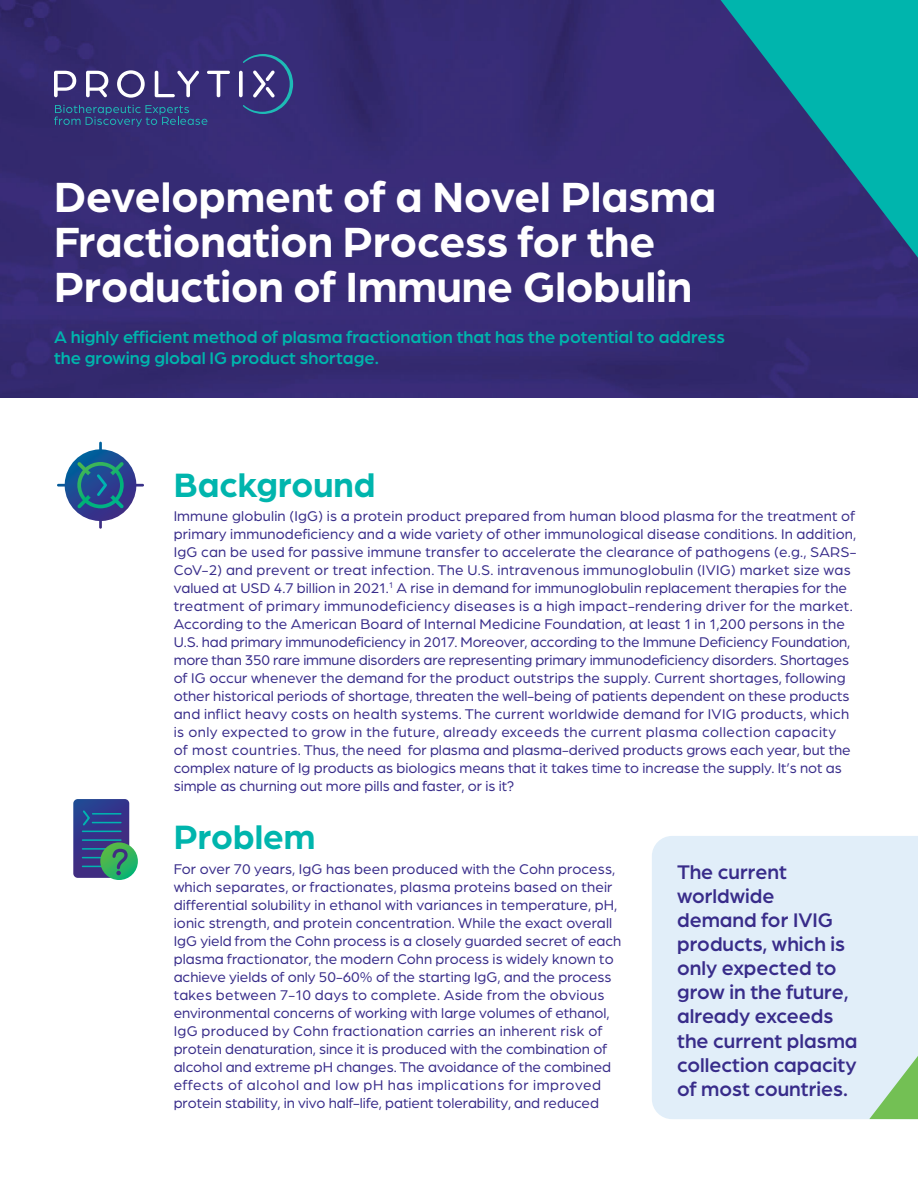
<style>
.page{position:relative;width:918px;height:1188px;background:#fff}
.page>*{position:absolute;margin:0;border:0;box-sizing:border-box;transform-origin:0 0}
.t1{font:700 45px/45px "Arboria";color:#fff}
.t2{font:700 36px "Arboria";color:#00b5ad}
.t3{font:500 21px/24px "Arboria";color:#382c8a}
.t4{font:500 18px/21px "Arboria";color:#00b5ad}
.t5{font:15px/18px "Arboria";letter-spacing:.01em;color:#382c8a}
</style>
<div class="page">
<div style="left:0;top:0;width:918px;height:397px;background:#362c75"></div>
<svg style="left:54px;top:105px;width:153px;height:22px;background:#30447e"></svg>
<svg style="left:54px;top:71px;width:22px;height:26px"></svg>
<svg style="left:86px;top:71px;width:22px;height:26px"></svg>
<svg style="left:117px;top:70px;width:28px;height:28px"></svg>
<svg style="left:155px;top:71px;width:44px;height:26px"></svg>
<svg style="left:207px;top:71px;width:23px;height:26px"></svg>
<svg style="left:239px;top:71px;width:4px;height:26px"></svg>
<svg style="left:243px;top:54px;width:50px;height:60px;background:#404a87"></svg>
<svg style="left:710px;top:0;width:208px;height:275px;background:#1e688d"></svg>
<svg style="left:57px;top:442px;width:87px;height:87px"></svg>
<svg style="left:100px;top:842px;width:38px;height:38px"></svg>
<svg style="left:73px;top:799px;width:57px;height:79px;background:#365784"></svg>
<div style="left:652px;top:836px;width:266px;height:283px;background:#e1eef9"></div>
<svg style="left:869px;top:1056px;width:49px;height:63px;background:#aad7a6"></svg>
<h1 class="t1" style="left:54px;top:172px;width:664px">Development of a Novel Plasma<br>Fractionation Process for the<br>Production of Immune Globulin</h1>
<p class="t4" style="left:54px;top:326px;width:672px">A highly efficient method of plasma fractionation that has the potential to address the growing global IG product shortage.</p>
<h2 class="t2" style="left:174px;top:460px;width:203px">Background</h2>
<p class="t5" style="left:174px;top:507px;width:684px">Immune globulin (IgG) is a protein product prepared from human blood plasma for the treatment of primary immunodeficiency and a wide variety of other immunological disease conditions. In addition, IgG can be used for passive immune transfer to accelerate the clearance of pathogens (e.g., SARS-CoV-2) and prevent or treat infection. The U.S. intravenous immunoglobulin (IVIG) market size was valued at USD 4.7 billion in 2021.<sup>1</sup> A rise in demand for immunoglobulin replacement therapies for the treatment of primary immunodeficiency diseases is a high impact-rendering driver for the market.<br>According to the American Board of Internal Medicine Foundation, at least 1 in 1,200 persons in the U.S. had primary immunodeficiency in 2017. Moreover, according to the Immune Deficiency Foundation, more than 350 rare immune disorders are representing primary immunodeficiency disorders. Shortages of IG occur whenever the demand for the product outstrips the supply. Current shortages, following other historical periods of shortage, threaten the well-being of patients dependent on these products and inflict heavy costs on health systems. The current worldwide demand for IVIG products, which is only expected to grow in the future, already exceeds the current plasma collection capacity<br>of most countries. Thus, the need for plasma and plasma-derived products grows each year, but the complex nature of Ig products as biologics means that it takes time to increase the supply. It’s not as simple as churning out more pills and faster, or is it?</p>
<h2 class="t2" style="left:174px;top:812px;width:143px">Problem</h2>
<p class="t5" style="left:174px;top:859px;width:449px">For over 70 years, IgG has been produced with the Cohn process, which separates, or fractionates, plasma proteins based on their differential solubility in ethanol with variances in temperature, pH, ionic strength, and protein concentration. While the exact overall IgG yield from the Cohn process is a closely guarded secret of each plasma fractionator, the modern Cohn process is widely known to achieve yields of only 50-60% of the starting IgG, and the process takes between 7-10 days to complete. Aside from the obvious environmental concerns of working with large volumes of ethanol, IgG produced by Cohn fractionation carries an inherent risk of protein denaturation, since it is produced with the combination of alcohol and extreme pH changes. The avoidance of the combined effects of alcohol and low pH has implications for improved protein stability, in vivo half-life, patient tolerability, and reduced</p>
<h3 class="t3" style="left:677px;top:859px;width:182px">The current worldwide demand for IVIG products, which is only expected to grow in the future, already exceeds the current plasma collection capacity of most countries.</h3>
</div>
